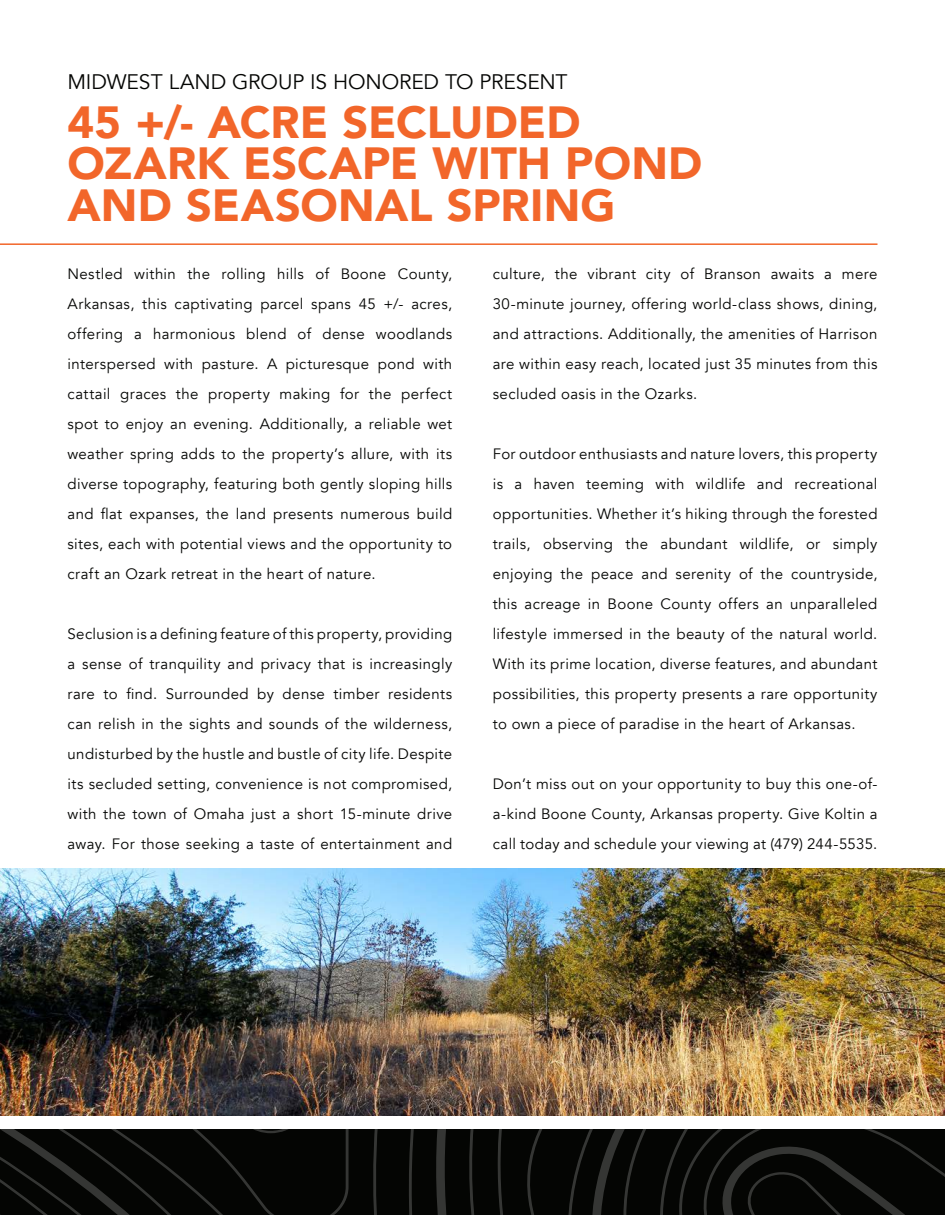
<style>
.page{position:relative;width:945px;height:1215px;background:#fff}
.page>*{position:absolute;margin:0;border:0;box-sizing:border-box;transform-origin:0 0}
.t1{font:900 45px/41.5px "Avenir";letter-spacing:.005em;color:#f2662a}
.t2{font:21px "Avenir";letter-spacing:-.005em;color:#040503}
.t3{font:15px/30px "Avenir";letter-spacing:.025em;color:#040503;text-align:justify}
</style>
<div class="page">
<hr style="left:0;top:243px;width:878px;height:2px;background:#f2662a">
<svg style="left:0;top:1130px;width:945px;height:85px;background:#090a08"></svg>
<img style="left:0;top:869px;width:945px;height:247px">
<p class="t2" style="left:68px;top:69px;width:502px">MIDWEST LAND GROUP IS HONORED TO PRESENT</p>
<p class="t1" style="left:68px;top:100px;width:515px">45 +/- ACRE SECLUDED</p>
<p class="t1" style="left:68px;top:142px;width:636px">OZARK ESCAPE WITH POND<br>AND SEASONAL SPRING</p>
<p class="t3" style="left:68px;top:259px;width:386px">Nestled within the rolling hills of Boone County, Arkansas, this captivating parcel spans 45 +/- acres, offering a harmonious blend of dense woodlands interspersed with pasture. A picturesque pond with cattail graces the property making for the perfect spot to enjoy an evening. Additionally, a reliable wet weather spring adds to the property’s allure, with its diverse topography, featuring both gently sloping hills and flat expanses, the land presents numerous build sites, each with potential views and the opportunity to craft an Ozark retreat in the heart of nature.</p>
<p class="t3" style="left:68px;top:619px;width:386px">Seclusion is a defining feature of this property, providing a sense of tranquility and privacy that is increasingly rare to find. Surrounded by dense timber residents can relish in the sights and sounds of the wilderness, undisturbed by the hustle and bustle of city life. Despite its secluded setting, convenience is not compromised, with the town of Omaha just a short 15-minute drive away. For those seeking a taste of entertainment and</p>
<p class="t3" style="left:493px;top:259px;width:386px">culture, the vibrant city of Branson awaits a mere 30-minute journey, offering world-class shows, dining, and attractions. Additionally, the amenities of Harrison are within easy reach, located just 35 minutes from this secluded oasis in the Ozarks.</p>
<p class="t3" style="left:493px;top:439px;width:386px">For outdoor enthusiasts and nature lovers, this property is a haven teeming with wildlife and recreational opportunities. Whether it’s hiking through the forested trails, observing the abundant wildlife, or simply enjoying the peace and serenity of the countryside, this acreage in Boone County offers an unparalleled lifestyle immersed in the beauty of the natural world.<br>With its prime location, diverse features, and abundant possibilities, this property presents a rare opportunity to own a piece of paradise in the heart of Arkansas.</p>
<p class="t3" style="left:493px;top:769px;width:386px">Don’t miss out on your opportunity to buy this one-of&shy;a-kind Boone County, Arkansas property. Give Koltin a call today and schedule your viewing at (479) 244-5535.</p>
</div>
